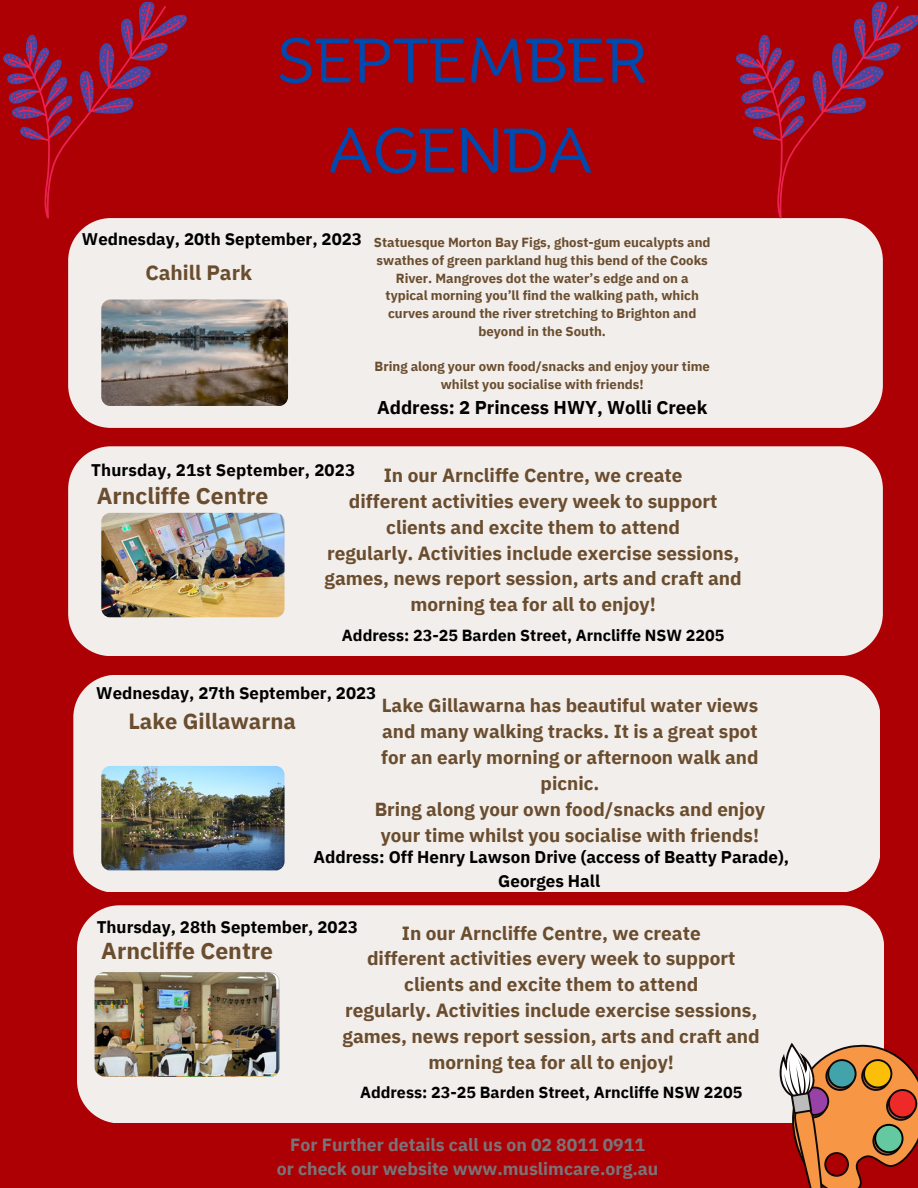
<style>
.page{position:relative;width:918px;height:1188px;background:#ad0005}
.page>*{position:absolute;margin:0;border:0;box-sizing:border-box;transform-origin:0 0}
.t1{font:60.75px "Binate Display";color:#004aad}
.t2{font:700 22.95px "IBM Plex Sans";color:#6a4d2f}
.t3{font:700 21.9px "IBM Plex Sans";color:#6a4d2f}
.t4{font:700 20.7px "IBM Plex Sans";color:#6a4d2f}
.t5{font:700 19.05px/25.8px "IBM Plex Sans";color:#6a4d2f;text-align:center}
.t6{font:700 18.9px/25.8px "IBM Plex Sans";color:#6a4d2f;text-align:center}
.t7{font:700 18.45px "IBM Plex Sans";color:#000}
.t8{font:700 17.7px "IBM Plex Sans";color:#797477}
.t9{font:700 16.95px "IBM Plex Sans";color:#000}
.t10{font:700 16.8px "IBM Plex Sans";color:#000}
.t11{font:700 16.05px "IBM Plex Sans";color:#000}
.t12{font:700 13.2px/17.7px "IBM Plex Sans";color:#6a4d2f;text-align:center}
</style>
<div class="page">
<div style="left:68px;top:218px;width:815px;height:209px;background:#f2eeeb"></div>
<img style="left:101px;top:300px;width:187px;height:106px">
<div style="left:68px;top:446px;width:815px;height:210px;background:#f2eeeb"></div>
<div style="left:77px;top:905px;width:807px;height:217px;background:#f2eeeb"></div>
<img style="left:101px;top:975px;width:178px;height:102px">
<img style="left:95px;top:972px;width:181px;height:104px">
<div style="left:73px;top:675px;width:807px;height:217px;background:#f2eeeb"></div>
<img style="left:101px;top:766px;width:184px;height:104px">
<img style="left:101px;top:513px;width:184px;height:104px">
<svg style="left:780px;top:1043px;width:138px;height:145px"></svg>
<svg style="left:734px;top:1px;width:184px;height:220px"></svg>
<svg style="left:3px;top:1px;width:184px;height:220px"></svg>
<p class="t1" style="left:278px;top:3px;width:371px">SEPTEMBER</p>
<p class="t1" style="left:330px;top:93px;width:264px">AGENDA</p>
<p class="t10" style="left:82px;top:228px;width:282px">Wednesday, 20th September, 2023</p>
<p class="t4" style="left:145px;top:259px;width:108px">Cahill Park</p>
<p class="t12" style="left:374px;top:233px;width:338px">Statuesque Morton Bay Figs, ghost-gum eucalypts and swathes of green parkland hug this bend of the Cooks River. Mangroves dot the water’s edge and on a typical morning you’ll find the walking path, which curves around the river stretching to Brighton and beyond in the South.</p>
<p class="t12" style="left:375px;top:357px;width:337px">Bring along your own food/snacks and enjoy your time whilst you socialise with friends!</p>
<p class="t7" style="left:377px;top:396px;width:332px">Address: 2 Princess HWY, Wolli Creek</p>
<p class="t10" style="left:91px;top:459px;width:266px">Thursday, 21st September, 2023</p>
<p class="t5" style="left:384px;top:462px;width:300px">In our Arncliffe Centre, we create</p>
<p class="t5" style="left:349px;top:488px;width:370px">different activities every week to support</p>
<p class="t5" style="left:386px;top:514px;width:295px">clients and excite them to attend</p>
<p class="t5" style="left:325px;top:540px;width:419px">regularly. Activities include exercise sessions, games, news report session, arts and craft and morning tea for all to enjoy!</p>
<p class="t11" style="left:342px;top:624px;width:384px">Address: 23-25 Barden Street, Arncliffe NSW 2205</p>
<p class="t2" style="left:97px;top:481px;width:173px">Arncliffe Centre</p>
<p class="t10" style="left:96px;top:682px;width:282px">Wednesday, 27th September, 2023</p>
<p class="t6" style="left:381px;top:692px;width:379px">Lake Gillawarna has beautiful water views and many walking tracks. It is a great spot for an early morning or afternoon walk and picnic.</p>
<p class="t6" style="left:375px;top:796px;width:392px">Bring along your own food/snacks and enjoy your time whilst you socialise with friends!</p>
<p class="t3" style="left:128px;top:707px;width:169px">Lake Gillawarna</p>
<p class="t9" style="left:313px;top:846px;width:477px">Address: Off Henry Lawson Drive (access of Beatty Parade),</p>
<p class="t9" style="left:498px;top:869px;width:104px">Georges Hall</p>
<p class="t10" style="left:97px;top:916px;width:263px">Thursday, 28th September, 2023</p>
<p class="t5" style="left:402px;top:920px;width:300px">In our Arncliffe Centre, we create</p>
<p class="t5" style="left:367px;top:945px;width:370px">different activities every week to support</p>
<p class="t5" style="left:404px;top:971px;width:295px">clients and excite them to attend</p>
<p class="t5" style="left:343px;top:997px;width:419px">regularly. Activities include exercise sessions, games, news report session, arts and craft and morning tea for all to enjoy!</p>
<p class="t11" style="left:360px;top:1082px;width:384px">Address: 23-25 Barden Street, Arncliffe NSW 2205</p>
<p class="t2" style="left:101px;top:936px;width:173px">Arncliffe Centre</p>
<p class="t8" style="left:290px;top:1133px;width:356px">For Further details call us on 02 8011 0911</p>
<p class="t8" style="left:277px;top:1157px;width:383px">or check our website www.muslimcare.org.au</p>
</div>
